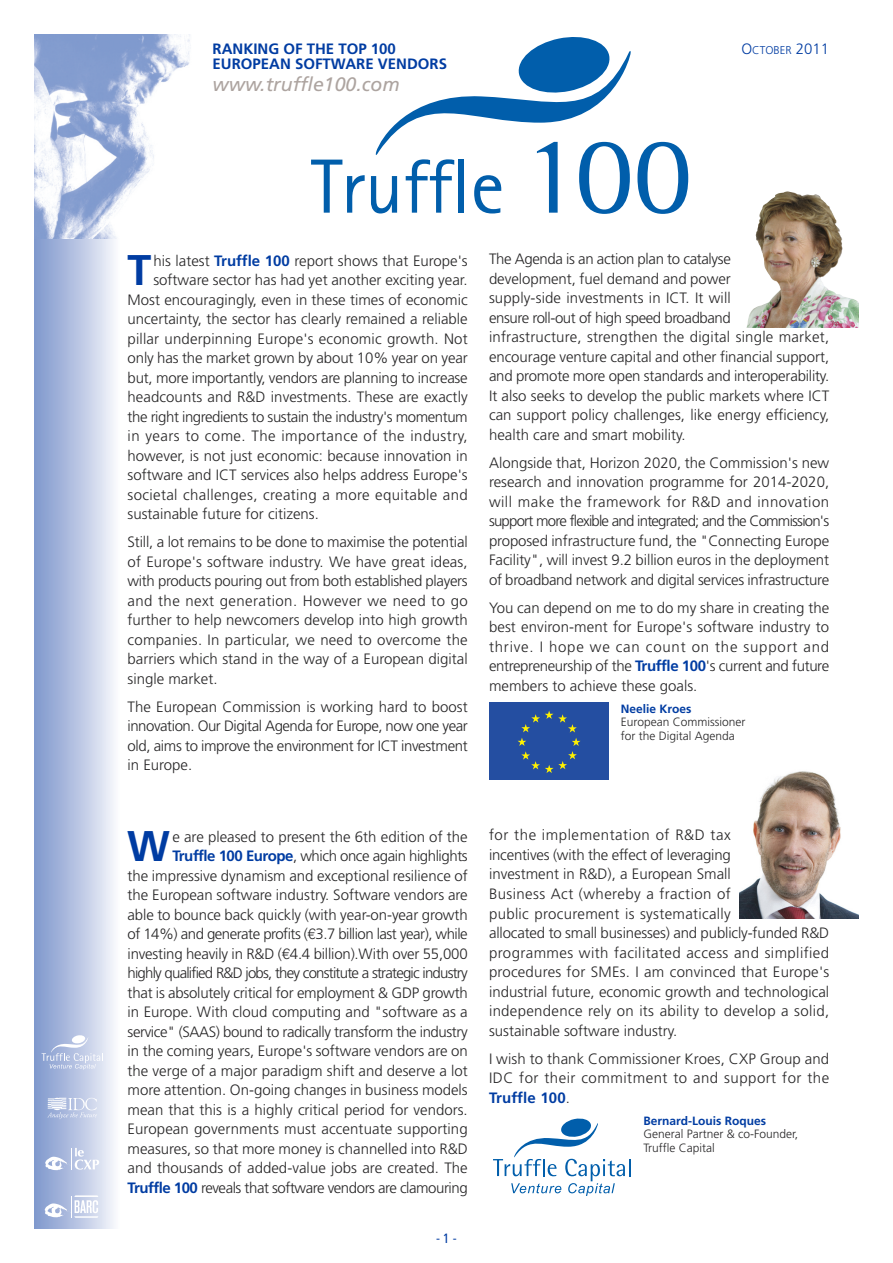
<style>
.page{position:relative;width:893px;height:1263px;background:#fff}
.page>*{position:absolute;margin:0;border:0;box-sizing:border-box;transform-origin:0 0}
.t1{font:700 42.9px "Frutiger";color:#003ca2}
.t2{font:italic 19.5px "Frutiger";color:#ada4a0}
.t3{font:300 15px/19.5px "Frutiger";color:#272627;text-align:justify}
.t4{font:300 15px "Frutiger";letter-spacing:-.03em;color:#272627}
.t5{font:300 15px "Frutiger";letter-spacing:.025em;color:#272627}
.t6{font:700 15px/15px "Frutiger";color:#003ca2}
.t7{font:300 15px "Frutiger";letter-spacing:.03em;color:#272627}
.t8{font:condensed 13.5px "Frutiger";color:#003ca2}
.t9{font:300 12px/13.5px "Frutiger";color:#272627}
.t10{font:700 12px "Frutiger";color:#003ca2}
.t11{font:300 11.25px "Frutiger";color:#003ca2}
.s1{font-size:15px}
.s2{font-weight:700;color:#003ca2}
.s3{font-family:"Helvetica"}
</style>
<div class="page">
<div style="left:34px;top:34px;width:85px;height:1195px;background:linear-gradient(to right,#7c95cc,#f7f8fc)"></div>
<img style="left:34px;top:34px;width:156px;height:204px">
<svg style="left:311px;top:160px;width:54px;height:53px"></svg>
<svg style="left:637px;top:142px;width:51px;height:72px"></svg>
<svg style="left:371px;top:37px;width:260px;height:177px"></svg>
<img style="left:740px;top:771px;width:119px;height:147px">
<img style="left:747px;top:194px;width:112px;height:133px">
<div style="left:490px;top:703px;width:119px;height:76px;background:#244ea1"></div>
<svg style="left:521px;top:710px;width:56px;height:22px"></svg>
<svg style="left:518px;top:738px;width:62px;height:35px"></svg>
<svg style="left:493px;top:1118px;width:138px;height:78px"></svg>
<svg style="left:42px;top:1035px;width:61px;height:35px;background:#becae5"></svg>
<svg style="left:47px;top:1098px;width:50px;height:21px"></svg>
<svg style="left:45px;top:1148px;width:54px;height:22px"></svg>
<svg style="left:45px;top:1195px;width:53px;height:23px"></svg>
<p class="t6" style="left:213px;top:42px;width:236px">RANKING OF THE TOP 100<br>EUROPEAN SOFTWARE VENDORS</p>
<h2 class="t2" style="left:213px;top:76px;width:189px">www.truffle100.com</h2>
<p class="t11" style="left:741px;top:45px;width:89px"><span class="s1">O</span>CTOBER <span class="s1">2011</span></p>
<h1 class="t1" style="left:127px;top:253px;width:25px">T</h1>
<p class="t3" style="left:153px;top:252px;width:316px">his latest <span class="s2">Truffle 100</span> report shows that Europe's</p>
<p class="t3" style="left:153px;top:271px;width:316px">software sector has had yet another exciting year.</p>
<p class="t3" style="left:128px;top:291px;width:342px">Most encouragingly, even in these times of economic</p>
<p class="t3" style="left:128px;top:310px;width:342px">uncertainty, the sector has clearly remained a reliable</p>
<p class="t3" style="left:128px;top:330px;width:342px">pillar underpinning Europe's economic growth. Not</p>
<p class="t3" style="left:128px;top:349px;width:342px">only has the market grown by about 10% year on year</p>
<p class="t3" style="left:128px;top:369px;width:342px">but, more importantly, vendors are planning to increase</p>
<p class="t3" style="left:128px;top:388px;width:342px">headcounts and R&amp;D investments. These are exactly</p>
<p class="t4" style="left:128px;top:410px;width:342px">the right ingredients to sustain the industry's momentum</p>
<p class="t7" style="left:128px;top:430px;width:342px">in years to come. The importance of the industry,</p>
<p class="t3" style="left:128px;top:447px;width:342px">however, is not just economic: because innovation in</p>
<p class="t3" style="left:128px;top:466px;width:342px">software and ICT services also helps address Europe's</p>
<p class="t5" style="left:128px;top:488px;width:342px">societal challenges, creating a more equitable and</p>
<p class="t3" style="left:128px;top:505px;width:193px">sustainable future for citizens.</p>
<p class="t3" style="left:128px;top:533px;width:342px">Still, a lot remains to be done to maximise the potential of Europe's software industry. We have great ideas, with products pouring out from both established players and the next generation. However we need to go further to help newcomers develop into high growth companies. In particular, we need to overcome the barriers which stand in the way of a European digital single market.</p>
<p class="t3" style="left:128px;top:698px;width:342px">The European Commission is working hard to boost innovation. Our Digital Agenda for Europe, now one year old, aims to improve the environment for ICT investment in Europe.</p>
<p class="t3" style="left:489px;top:250px;width:342px;text-align:left">The Agenda is an action plan to catalyse<br>development, fuel demand and power<br>supply-side investments in ICT. It will<br>ensure roll-out of high speed broadband<br>infrastructure, strengthen the digital single market, encourage venture capital and other financial support, and promote more open standards and interoperability.<br>It also seeks to develop the public markets where ICT can support policy challenges, like energy efficiency, health care and smart mobility.</p>
<p class="t3" style="left:489px;top:454px;width:342px">Alongside that, Horizon 2020, the Commission's new research and innovation programme for 2014-2020, will make the framework for R&amp;D and innovation support more flexible and integrated; and the Commission's proposed infrastructure fund, the "Connecting Europe Facility", will invest 9.2 billion euros in the deployment of broadband network and digital services infrastructure</p>
<p class="t3" style="left:489px;top:599px;width:342px">You can depend on me to do my share in creating the best environ-ment for Europe's software industry to thrive. I hope we can count on the support and entrepreneurship of the <span class="s2">Truffle 100</span>'s current and future members to achieve these goals.</p>
<p class="t10" style="left:621px;top:704px;width:72px">Neelie Kroes</p>
<p class="t9" style="left:621px;top:716px;width:126px">European Commissioner for the Digital Agenda</p>
<p class="t3" style="left:128px;top:828px;width:342px;text-align:right">e are pleased to present the 6th edition of the <span class="s2">Truffle 100 Europe</span>, which once again highlights<br>the impressive dynamism and exceptional resilience of the European software industry. Software vendors are able to bounce back quickly (with year-on-year growth of 14%) and generate profits (<span class="s3">€</span>3.7 billion last year), while investing heavily in R&amp;D (<span class="s3">€</span>4.4 billion).With over 55,000 highly qualified R&amp;D jobs, they constitute a strategic industry that is absolutely critical for employment &amp; GDP growth in Europe. With cloud computing and "software as a service" (SAAS) bound to radically transform the industry in the coming years, Europe's software vendors are on the verge of a major paradigm shift and deserve a lot more attention. On-going changes in business models mean that this is a highly critical period for vendors.<br>European governments must accentuate supporting measures, so that more money is channelled into R&amp;D and thousands of added-value jobs are created. The <span class="s2">Truffle 100</span> reveals that software vendors are clamouring</p>
<p class="t3" style="left:489px;top:827px;width:342px;text-align:left">for the implementation of R&amp;D tax<br>incentives (with the effect of leveraging<br>investment in R&amp;D), a European Small<br>Business Act (whereby a fraction of<br>public procurement is systematically<br>allocated to small businesses) and publicly-funded R&amp;D programmes with facilitated access and simplified procedures for SMEs. I am convinced that Europe's industrial future, economic growth and technological independence rely on its ability to develop a solid, sustainable software industry.</p>
<h1 class="t1" style="left:127px;top:829px;width:44px">W</h1>
<p class="t3" style="left:489px;top:1050px;width:342px">I wish to thank Commissioner Kroes, CXP Group and IDC for their commitment to and support for the <span class="s2">Truffle 100</span>.</p>
<p class="t10" style="left:643px;top:1115px;width:124px">Bernard-Louis Roques</p>
<p class="t9" style="left:643px;top:1128px;width:156px">General Partner &amp; co-Founder,<br>Truffle Capital</p>
<p class="t8" style="left:436px;top:1233px;width:22px">-1-</p>
</div>
